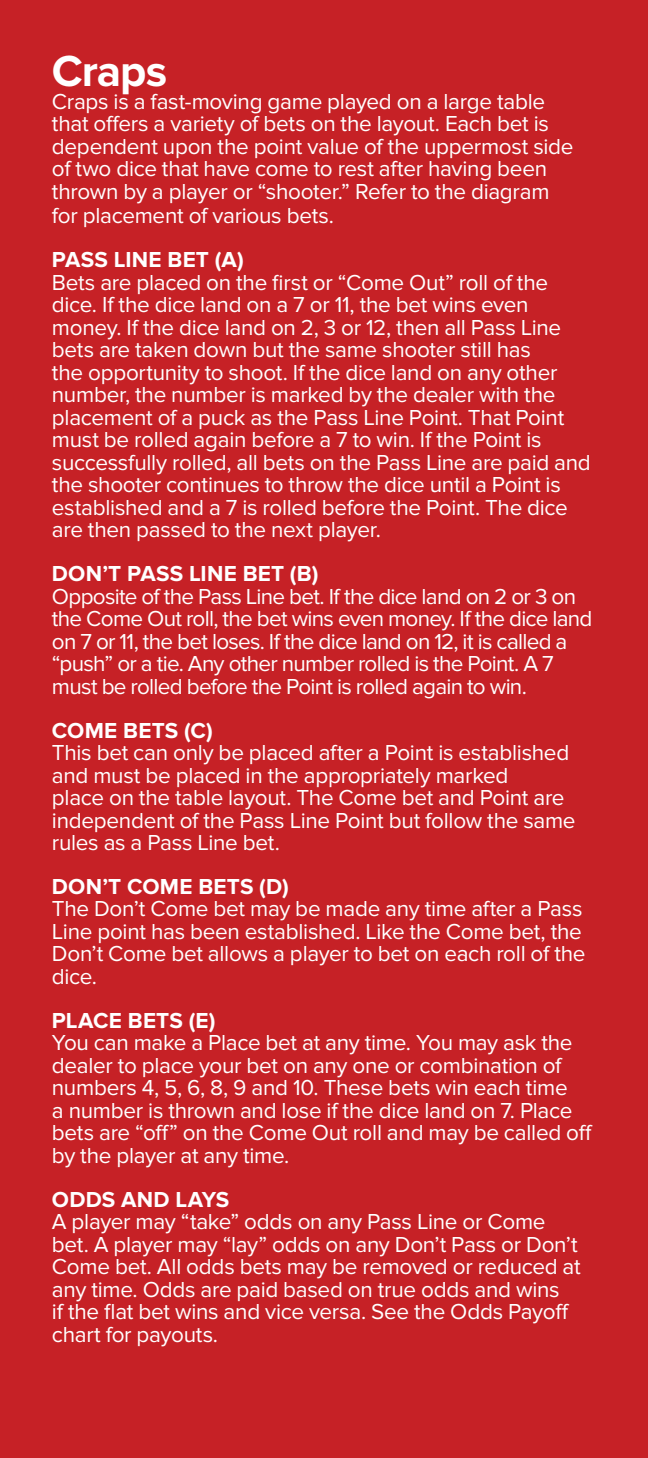
<style>
.page{position:relative;width:648px;height:1458px;background:#c62126}
.page>*{position:absolute;margin:0;border:0;box-sizing:border-box;transform-origin:0 0}
.t1{font:700 45px "Proxima Nova";letter-spacing:-.025em;color:#fff}
.t2{font:22.5px/22.5px "Proxima Nova";letter-spacing:-.015em;color:#fff}
.t3{font:22.5px/22.5px "Proxima Nova";letter-spacing:-.035em;color:#fff}
.t4{font:700 22.5px "Proxima Nova";letter-spacing:.01em;color:#fff}
</style>
<div class="page">
<h1 class="t1" style="left:52px;top:45px;width:117px">Craps</h1>
<p class="t2" style="left:52px;top:90px;width:523px">Craps is a fast-moving game played on a large table that offers a variety of bets on the layout. Each bet is dependent upon the point value of the uppermost side of two dice that have come to rest after having been thrown by a player or “shooter.” Refer to the diagram</p>
<p class="t2" style="left:52px;top:205px;width:284px">for placement of various bets.</p>
<p class="t4" style="left:52px;top:247px;width:193px">PASS LINE BET (A)</p>
<p class="t2" style="left:52px;top:271px;width:540px">Bets are placed on the first or “Come Out” roll of the dice. If the dice land on a 7 or 11, the bet wins even money. If the dice land on 2, 3 or 12, then all Pass Line bets are taken down but the same shooter still has<br>the opportunity to shoot. If the dice land on any other number, the number is marked by the dealer with the placement of a puck as the Pass Line Point. That Point must be rolled again before a 7 to win. If the Point is successfully rolled, all bets on the Pass Line are paid and the shooter continues to throw the dice until a Point is established and a 7 is rolled before the Point. The dice are then passed to the next player.</p>
<p class="t4" style="left:52px;top:561px;width:268px">DON’T PASS LINE BET (B)</p>
<p class="t3" style="left:52px;top:585px;width:542px">Opposite of the Pass Line bet. If the dice land on 2 or 3 on the Come Out roll, the bet wins even money. If the dice land on 7 or 11, the bet loses. If the dice land on 12, it is called a “push” or a tie. Any other number rolled is the Point. A 7 must be rolled before the Point is rolled again to win.</p>
<p class="t4" style="left:52px;top:717px;width:162px">COME BETS (C)</p>
<p class="t2" style="left:52px;top:742px;width:525px">This bet can only be placed after a Point is established and must be placed in the appropriately marked<br>place on the table layout. The Come bet and Point are independent of the Pass Line Point but follow the same rules as a Pass Line bet.</p>
<p class="t4" style="left:52px;top:873px;width:238px">DON’T COME BETS (D)</p>
<p class="t2" style="left:52px;top:898px;width:535px">The Don’t Come bet may be made any time after a Pass Line point has been established. Like the Come bet, the Don’t Come bet allows a player to bet on each roll of the dice.</p>
<p class="t4" style="left:52px;top:1007px;width:165px">PLACE BETS (E)</p>
<p class="t2" style="left:52px;top:1032px;width:542px">You can make a Place bet at any time. You may ask the dealer to place your bet on any one or combination of numbers 4, 5, 6, 8, 9 and 10. These bets win each time<br>a number is thrown and lose if the dice land on 7. Place bets are “off” on the Come Out roll and may be called off by the player at any time.</p>
<p class="t4" style="left:52px;top:1186px;width:179px">ODDS AND LAYS</p>
<p class="t2" style="left:52px;top:1211px;width:530px">A player may “take” odds on any Pass Line or Come bet. A player may “lay” odds on any Don’t Pass or Don’t Come bet. All odds bets may be removed or reduced at any time. Odds are paid based on true odds and wins<br>if the flat bet wins and vice versa. See the Odds Payoff chart for payouts.</p>
</div>
